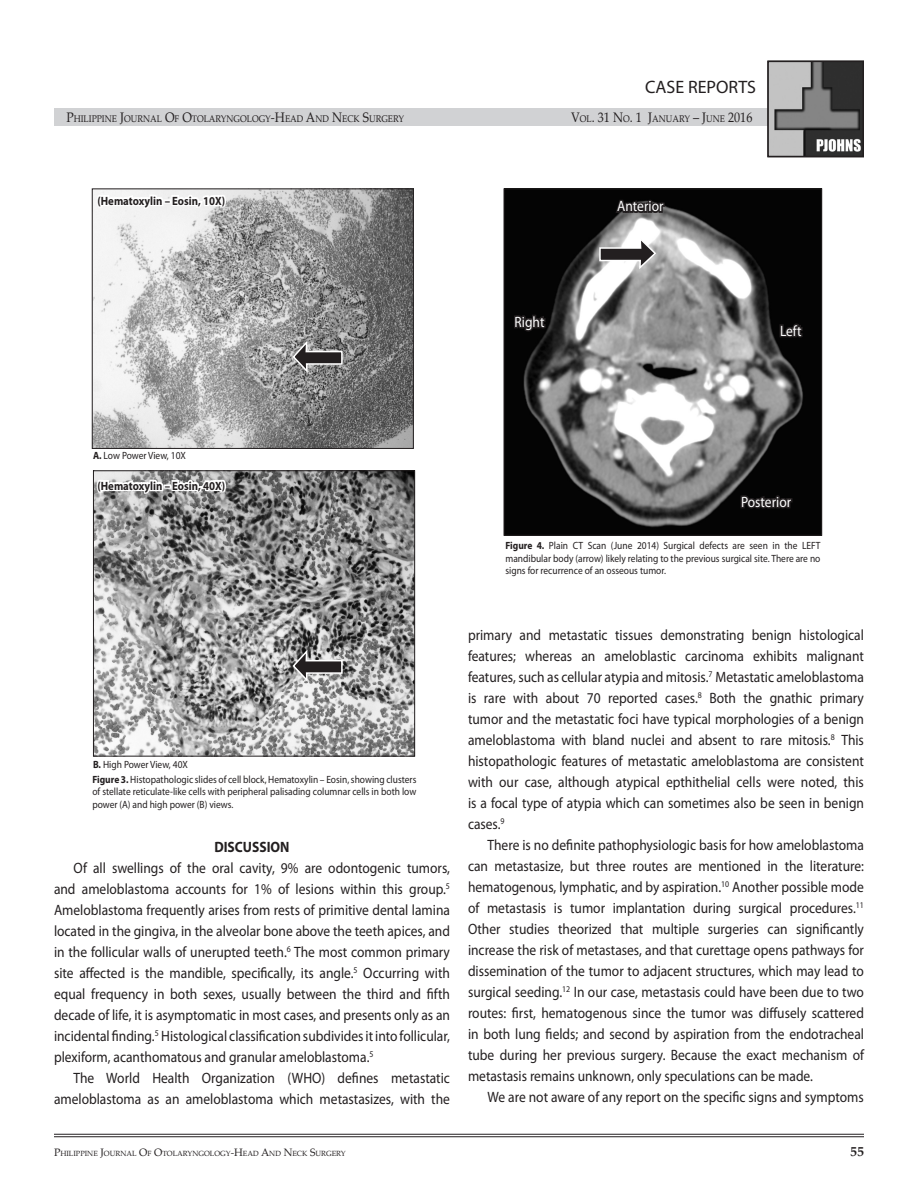
<style>
.page{position:relative;width:918px;height:1188px;background:#fff}
.page>*{position:absolute;margin:0;border:0;box-sizing:border-box;transform-origin:0 0}
.t1{font:18px "Myriad Pro";color:#231f20}
.Default{font:15px/21px "Myriad Pro";color:#231f20;text-align:justify;scale:.9 1}
.t2{font:15px "Myriad Pro";color:#fff;scale:.9 1}
.t3{font:700 15px "Myriad Pro";color:#231f20;scale:.9 1}
.t4{font:13.5px "Palatino";color:#231f20;scale:.9 1}
.t5{font:700 13.5px "Palatino";color:#231f20}
.No_Spacing{font:700 12px "Myriad Pro";color:#231f20;scale:.9 1}
.t6{font:10.5px/12.6px "Myriad Pro";color:#231f20;text-align:justify;scale:.9 1}
.t7{font:9.45px "Palatino";color:#231f20;scale:.9 1}
.t8{font:7.35px "Palatino";color:#231f20}
.s1{font-size:13.5px}
.s2{font-size:9.45px}
.s3{font-weight:700}
.s4{font-size:10.5px}
</style>
<div class="page">
<div style="left:54px;top:108px;width:809px;height:18px;background:#d1d2d4"></div>
<img style="left:770px;top:64px;width:91px;height:90px">
<div style="left:767px;top:61px;width:97px;height:96px;border:2px solid #231f20"></div>
<hr style="left:54px;top:1134px;width:810px;height:1px;background:#231f20">
<hr style="left:54px;top:1136px;width:810px;height:1px;background:#231f20">
<img style="left:94px;top:191px;width:318px;height:256px">
<div style="left:92px;top:189px;width:322px;height:260px;border:1px solid #231f20"></div>
<svg style="left:95px;top:188px;width:133px;height:77px"></svg>
<svg style="left:291px;top:338px;width:52px;height:37px;background:#767575"></svg>
<img style="left:95px;top:473px;width:318px;height:281px">
<div style="left:93px;top:471px;width:322px;height:285px;border:1px solid #231f20"></div>
<svg style="left:95px;top:470px;width:133px;height:80px;background:#9e9e9e"></svg>
<svg style="left:291px;top:647px;width:52px;height:37px;background:#848383"></svg>
<img style="left:506px;top:191px;width:314px;height:342px">
<div style="left:504px;top:189px;width:318px;height:346px;border:1px solid #231f20"></div>
<svg style="left:614px;top:188px;width:52px;height:39px;background:#454444"></svg>
<svg style="left:739px;top:493px;width:55px;height:28px;background:#0e0d0d"></svg>
<svg style="left:513px;top:303px;width:34px;height:41px"></svg>
<svg style="left:778px;top:322px;width:26px;height:18px"></svg>
<svg style="left:598px;top:235px;width:59px;height:36px"></svg>
<p class="t1" style="left:645px;top:76px;width:113px">CASE REPORTS</p>
<p class="t7" style="left:66px;top:111px;width:377px"><span class="s1">P</span>HILIPPINE <span class="s1">J</span>OURNAL <span class="s1">O</span>F <span class="s1">O</span>TOLARYNGOLOGY<span class="s1">-H</span>EAD <span class="s1">A</span>ND <span class="s1">N</span>ECK <span class="s1">S</span>URGERY</p>
<p class="t4" style="left:571px;top:106px;width:203px">V<span class="s2">OL</span>. 31 N<span class="s2">O</span>. 1 J<span class="s2">ANUARY</span> – J<span class="s2">UNE</span> 2016</p>
<p class="No_Spacing" style="left:98px;top:193px;width:143px">(Hematoxylin – Eosin, 10X)</p>
<p class="t2" style="left:514px;top:313px;width:35px">Right</p>
<p class="t2" style="left:617px;top:197px;width:53px">Anterior</p>
<p class="t2" style="left:780px;top:322px;width:25px">Left</p>
<p class="t6" style="left:93px;top:449px;width:105px"><span class="s3">A.</span> Low Power View, 10X</p>
<p class="No_Spacing" style="left:98px;top:478px;width:143px">(Hematoxylin – Eosin, 40X)</p>
<p class="t2" style="left:741px;top:493px;width:57px">Posterior</p>
<p class="t6" style="left:506px;top:539px;width:351px"><span class="s3">Figure 4.</span> Plain CT Scan (June 2014) Surgical defects are seen in the LEFT mandibular body (arrow) likely relating to the previous surgical site. There are no signs for recurrence of an osseous tumor.</p>
<p class="t6" style="left:93px;top:758px;width:107px"><span class="s3">B.</span> High Power View, 40X</p>
<p class="t6" style="left:92px;top:773px;width:362px"><span class="s3">Figure 3.</span> Histopathologic slides of cell block, Hematoxylin – Eosin, showing clusters of stellate reticulate-like cells with peripheral palisading columnar cells in both low power (A) and high power (B) views.</p>
<p class="t3" style="left:214px;top:837px;width:85px">DISCUSSION</p>
<p class="Default" style="left:54px;top:857px;width:442px;text-indent:20px">Of all swellings of the oral cavity, 9% are odontogenic tumors, and ameloblastoma accounts for 1% of lesions within this group.<sup>5<br></sup>Ameloblastoma frequently arises from rests of primitive dental lamina located in the gingiva, in the alveolar bone above the teeth apices, and in the follicular walls of unerupted teeth.<sup>6</sup> The most common primary site affected is the mandible, specifically, its angle.<sup>5</sup> Occurring with equal frequency in both sexes, usually between the third and fifth decade of life, it is asymptomatic in most cases, and presents only as an incidental finding.<sup>5</sup> Histological classification subdivides it into follicular, plexiform, acanthomatous and granular ameloblastoma.<sup>5</sup></p>
<p class="Default" style="left:54px;top:1067px;width:442px;text-align:right">The World Health Organization (WHO) defines metastatic ameloblastoma as an ameloblastoma which metastasizes, with the</p>
<p class="Default" style="left:468px;top:625px;width:442px">primary and metastatic tissues demonstrating benign histological features; whereas an ameloblastic carcinoma exhibits malignant features, such as cellular atypia and mitosis.<sup>7</sup> Metastatic ameloblastoma is rare with about 70 reported cases.<sup>8</sup> Both the gnathic primary tumor and the metastatic foci have typical morphologies of a benign ameloblastoma with bland nuclei and absent to rare mitosis.<sup>8</sup> This histopathologic features of metastatic ameloblastoma are consistent with our case, although atypical epthithelial cells were noted, this is a focal type of atypia which can sometimes also be seen in benign cases.<sup>9</sup></p>
<p class="Default" style="left:468px;top:835px;width:442px;text-indent:20px">There is no definite pathophysiologic basis for how ameloblastoma can metastasize, but three routes are mentioned in the literature: hematogenous, lymphatic, and by aspiration.<sup>10</sup> Another possible mode of metastasis is tumor implantation during surgical procedures.<sup>11<br></sup>Other studies theorized that multiple surgeries can significantly increase the risk of metastases, and that curettage opens pathways for dissemination of the tumor to adjacent structures, which may lead to surgical seeding.<sup>12</sup> In our case, metastasis could have been due to two routes: first, hematogenous since the tumor was diffusely scattered in both lung fields; and second by aspiration from the endotracheal tube during her previous surgery. Because the exact mechanism of metastasis remains unknown, only speculations can be made.</p>
<p class="Default" style="left:488px;top:1087px;width:420px">We are not aware of any report on the specific signs and symptoms</p>
<p class="t8" style="left:54px;top:1148px;width:293px"><span class="s4">P</span>HILIPPINE <span class="s4">J</span>OURNAL <span class="s4">O</span>F <span class="s4">O</span>TOLARYNGOLOGY<span class="s4">-H</span>EAD <span class="s4">A</span>ND <span class="s4">N</span>ECK <span class="s4">S</span>URGERY</p>
<p class="t5" style="left:851px;top:1140px;width:15px">55</p>
</div>
